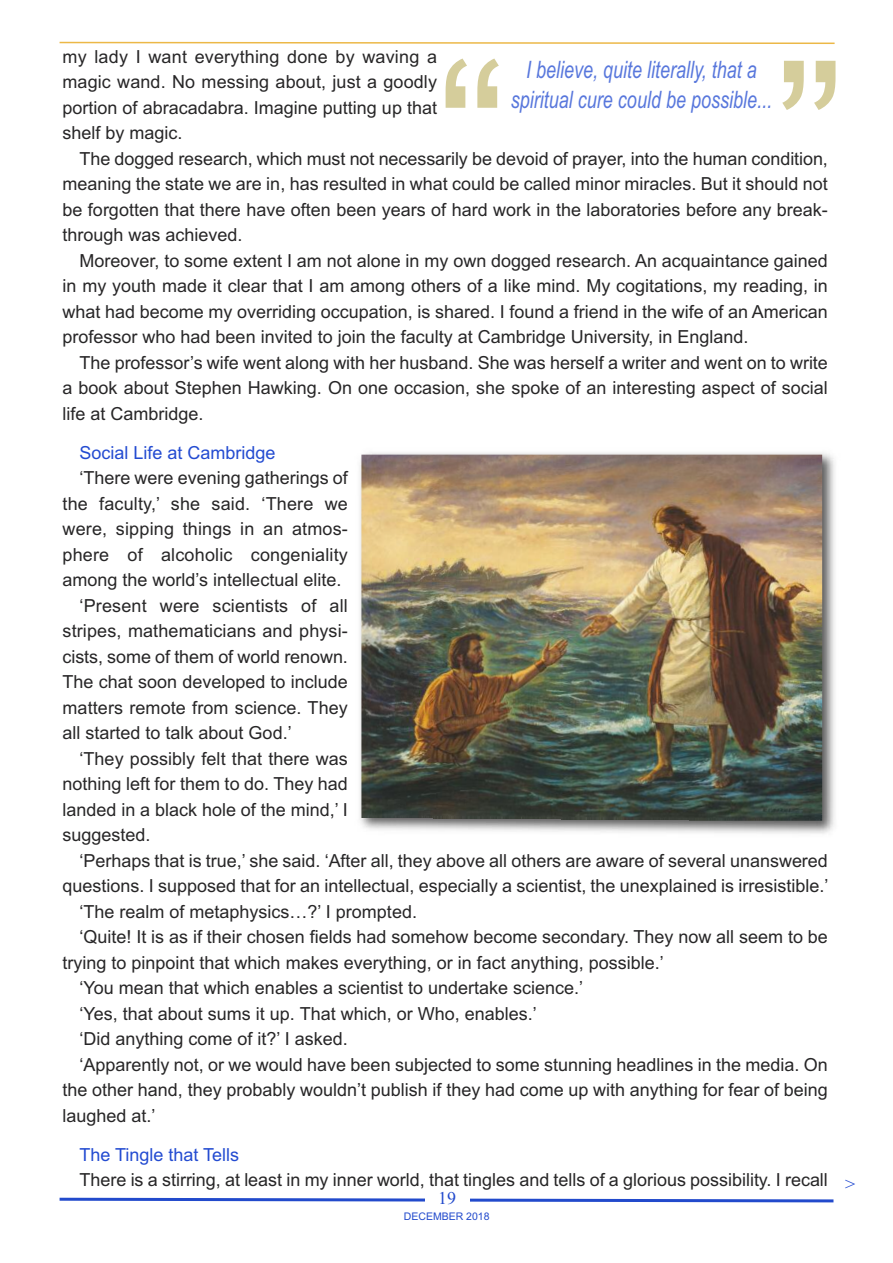
<style>
.page{position:relative;width:893px;height:1263px;background:#fff}
.page>*{position:absolute;margin:0;border:0;box-sizing:border-box;transform-origin:0 0}
.t1{font:210px "Arial";color:#d5cd9b}
.t2{font:italic 24px/30px "Arial";color:#5877dc;text-align:center;scale:.75 1}
.t3{font:18px/25.5px "Arial";color:#272627;text-align:justify}
.t4{font:18px "Arial";color:#234bd1}
.t5{font:18px "Times New Roman";color:#224acc}
.t6{font:italic 18px "Times New Roman";color:#234bd1}
.t7{font:10.5px "Arial";color:#224acc}
</style>
<div class="page">
<svg style="left:59px;top:1197px;width:775px;height:6px"></svg>
<div style="left:425px;top:1192px;width:44px;height:37px;background:#fff"></div>
<svg style="left:59px;top:41px;width:776px;height:3px"></svg>
<img style="left:360px;top:452px;width:475px;height:382px">
<img style="left:361px;top:455px;width:461px;height:366px">
<p class="t3" style="left:63px;top:44px;width:376px">my lady I want everything done by waving a magic wand. No messing about, just a goodly portion of abracadabra. Imagine putting up that shelf by magic.</p>
<p class="t3" style="left:63px;top:146px;width:767px;text-indent:17px">The dogged research, which must not necessarily be devoid of prayer, into the human condition, meaning the state we are in, has resulted in what could be called minor miracles. But it should not be forgotten that there have often been years of hard work in the laboratories before any break&shy;through was achieved.</p>
<p class="t3" style="left:63px;top:248px;width:767px;text-indent:17px">Moreover, to some extent I am not alone in my own dogged research. An acquaintance gained in my youth made it clear that I am among others of a like mind. My cogitations, my reading, in what had become my overriding occupation, is shared. I found a friend in the wife of an American professor who had been invited to join the faculty at Cambridge University, in England.</p>
<p class="t3" style="left:63px;top:350px;width:767px;text-indent:17px">The professor’s wife went along with her husband. She was herself a writer and went on to write a book about Stephen Hawking. On one occasion, she spoke of an interesting aspect of social life at Cambridge.</p>
<p class="t4" style="left:80px;top:442px;width:198px">Social Life at Cambridge</p>
<p class="t3" style="left:80px;top:465px;width:270px">‘There were evening gatherings of</p>
<p class="t3" style="left:63px;top:491px;width:287px">the faculty,’ she said. ‘There we</p>
<p class="t3" style="left:63px;top:516px;width:287px">were, sipping things in an atmos-</p>
<p class="t3" style="left:63px;top:542px;width:287px">phere of alcoholic congeniality</p>
<p class="t3" style="left:63px;top:567px;width:280px">among the world’s intellectual elite.</p>
<p class="t3" style="left:80px;top:593px;width:270px">‘Present were scientists of all</p>
<p class="t3" style="left:63px;top:618px;width:287px">stripes, mathematicians and physi-</p>
<p class="t3" style="left:63px;top:644px;width:287px">cists, some of them of world renown.</p>
<p class="t3" style="left:63px;top:669px;width:287px">The chat soon developed to include</p>
<p class="t3" style="left:63px;top:695px;width:287px">matters remote from science. They</p>
<p class="t3" style="left:63px;top:720px;width:231px">all started to talk about God.’</p>
<p class="t3" style="left:80px;top:746px;width:270px">‘They possibly felt that there was</p>
<p class="t3" style="left:63px;top:771px;width:287px">nothing left for them to do. They had</p>
<p class="t3" style="left:63px;top:797px;width:287px">landed in a black hole of the mind,’ I</p>
<p class="t3" style="left:63px;top:822px;width:90px">suggested.</p>
<p class="t3" style="left:80px;top:848px;width:750px">‘Perhaps that is true,’ she said. ‘After all, they above all others are aware of several unanswered</p>
<p class="t3" style="left:63px;top:873px;width:768px">questions. I supposed that for an intellectual, especially a scientist, the unexplained is irresistible.’</p>
<p class="t3" style="left:80px;top:899px;width:339px">‘The realm of metaphysics…?’ I prompted.</p>
<p class="t3" style="left:80px;top:924px;width:750px">‘Quite! It is as if their chosen fields had somehow become secondary. They now all seem to be</p>
<p class="t3" style="left:63px;top:950px;width:603px">trying to pinpoint that which makes everything, or in fact anything, possible.’</p>
<p class="t3" style="left:80px;top:975px;width:505px">‘You mean that which enables a scientist to undertake science.’</p>
<p class="t3" style="left:80px;top:1001px;width:459px">‘Yes, that about sums it up. That which, or Who, enables.’</p>
<p class="t3" style="left:80px;top:1026px;width:270px">‘Did anything come of it?’ I asked.</p>
<p class="t3" style="left:79px;top:1052px;width:750px">‘Apparently not, or we would have been subjected to some stunning headlines in the media. On</p>
<p class="t3" style="left:62px;top:1077px;width:767px">the other hand, they probably wouldn’t publish if they had come up with anything for fear of being</p>
<p class="t3" style="left:62px;top:1103px;width:95px">laughed at.’</p>
<p class="t4" style="left:80px;top:1144px;width:161px">The Tingle that Tells</p>
<p class="t3" style="left:80px;top:1167px;width:750px">There is a stirring, at least in my inner world, that tingles and tells of a glorious possibility. I recall</p>
<h1 class="t1" style="left:437px;top:16px;width:71px">“</h1>
<h1 class="t1" style="left:775px;top:17px;width:71px">”</h1>
<h2 class="t2" style="left:511px;top:55px;width:350px">I believe, quite literally, that a spiritual cure could be possible...</h2>
<p class="t5" style="left:438px;top:1188px;width:19px">19</p>
<p class="t7" style="left:404px;top:1210px;width:87px">DECEMBER 2018</p>
<p class="t6" style="left:845px;top:1174px;width:14px">&gt;</p>
</div>
